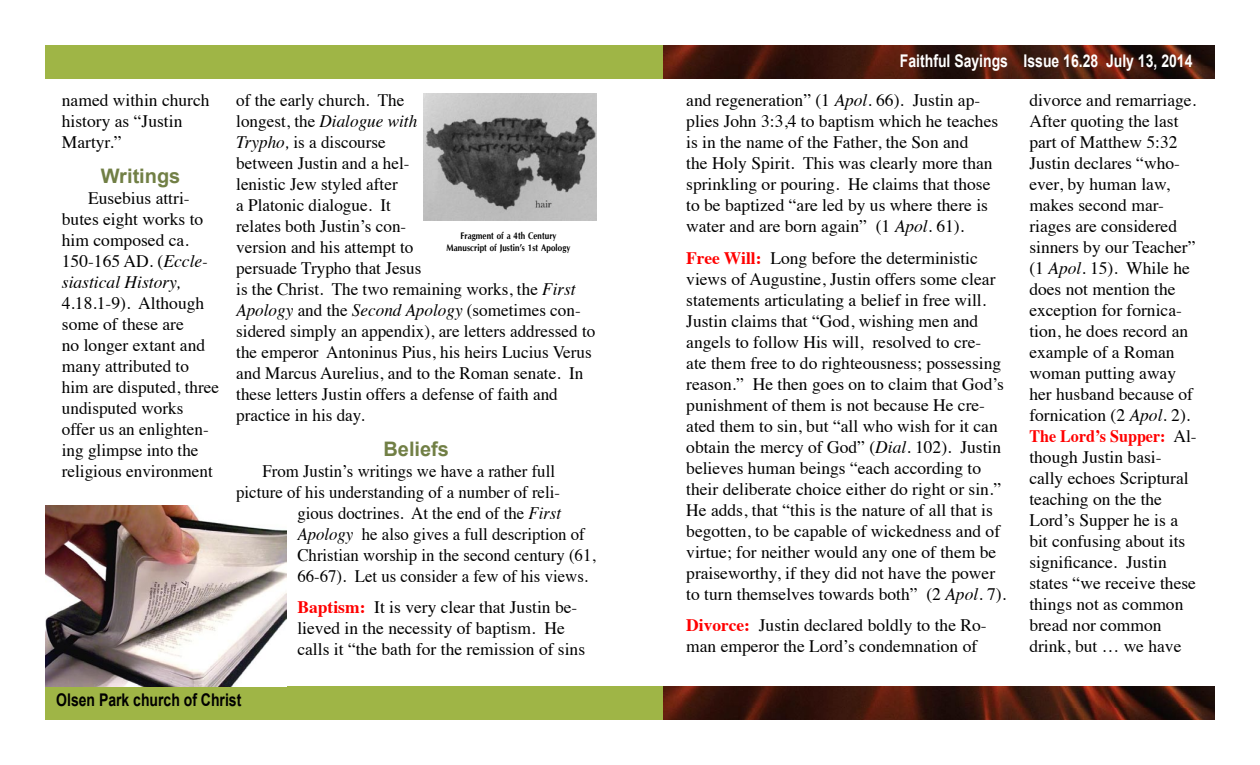
<style>
.page{position:relative;width:1260px;height:765px;background:#fff}
.page>*{position:absolute;margin:0;border:0;box-sizing:border-box;transform-origin:0 0}
.t1{font:700 20px "Arial";color:#717f45}
.t2{font:17.5px/21px "Times";color:#000}
.t3{font:17.5px "Times";color:#000;scale:.96 1}
.t4{font:700 17.5px "Arial";color:#fff;scale:.8 1}
.t5{font:700 17.5px "Arial";color:#000;scale:.8 1}
.t6{font:700 10px/12px "Optane";color:#000;text-align:center;scale:.82 1}
.s1{font-style:italic}
.s2{font-weight:700;color:#f00}
</style>
<div class="page">
<div style="left:45px;top:45px;width:630px;height:34px;background:#9fb546"></div>
<div style="left:45px;top:686px;width:630px;height:34px;background:#9fb546"></div>
<img style="left:664px;top:686px;width:551px;height:34px">
<img style="left:664px;top:45px;width:551px;height:34px">
<img style="left:45px;top:505px;width:241px;height:181px">
<img style="left:423px;top:93px;width:173px;height:128px">
<p class="t2" style="left:62px;top:88px;width:149px">named within church history as “Justin<br>Martyr.”</p>
<p class="t1" style="left:101px;top:162px;width:81px">Writings</p>
<p class="t2" style="left:62px;top:186px;width:148px;text-indent:26px">Eusebius attri&shy;butes eight works to him composed ca.<br>150-165 AD. (<span class="s1">Eccle&shy;siastical History,</span></p>
<p class="t2" style="left:62px;top:291px;width:159px">4.18.1-9). Although some of these are<br>no longer extant and many attributed to him are disputed, three undisputed works offer us an enlighten&shy;ing glimpse into the religious environment</p>
<p class="t2" style="left:236px;top:88px;width:361px">of the early church. The<br>longest, the <span class="s1">Dialogue with<br>Trypho,</span> is a discourse<br>between Justin and a hel-<br>lenistic Jew styled after<br>a Platonic dialogue. It<br>relates both Justin’s con-<br>version and his attempt to<br>persuade Trypho that Jesus<br>is the Christ. The two remaining works, the <span class="s1">First Apology</span> and the <span class="s1">Second Apology</span> (sometimes con&shy;sidered simply an appendix), are letters addressed to the emperor Antoninus Pius, his heirs Lucius Verus and Marcus Aurelius, and to the Roman senate. In these letters Justin offers a defense of faith and practice in his day.</p>
<p class="t1" style="left:383px;top:435px;width:67px">Beliefs</p>
<p class="t3" style="left:262px;top:454px;width:306px">From Justin’s writings we have a rather full</p>
<p class="t3" style="left:236px;top:475px;width:339px">picture of his understanding of a number of reli-</p>
<p class="t3" style="left:297px;top:496px;width:276px">gious doctrines. At the end of the <span class="s1">First</span></p>
<p class="t3" style="left:297px;top:517px;width:301px"><span class="s1">Apology</span> he also gives a full description of</p>
<p class="t3" style="left:297px;top:538px;width:312px">Christian worship in the second century (61,</p>
<p class="t3" style="left:297px;top:559px;width:304px">66-67). Let us consider a few of his views.</p>
<p class="t2" style="left:297px;top:595px;width:289px"><span class="s2">Baptism:</span> It is very clear that Justin be&shy;lieved in the necessity of baptism. He calls it “the bath for the remission of sins</p>
<p class="t6" style="left:447px;top:230px;width:153px">Fragment of a 4th Century<br>Manuscript of Justin’s 1st Apology</p>
<p class="t5" style="left:56px;top:688px;width:233px">Olsen Park church of Christ</p>
<p class="t4" style="left:900px;top:49px;width:367px">Faithful Sayings Issue 16.28 July 13, 2014</p>
<p class="t2" style="left:686px;top:88px;width:314px">and regeneration” (1 <span class="s1">Apol.</span> 66). Justin ap&shy;plies John 3:3,4 to baptism which he teaches is in the name of the Father, the Son and<br>the Holy Spirit. This was clearly more than sprinkling or pouring. He claims that those to be baptized “are led by us where there is water and are born again” (1 <span class="s1">Apol.</span> 61).</p>
<p class="t2" style="left:686px;top:246px;width:321px"><span class="s2">Free Will:</span> Long before the deterministic views of Augustine, Justin offers some clear statements articulating a belief in free will.<br>Justin claims that “God, wishing men and angels to follow His will, resolved to cre-<br>ate them free to do righteousness; possessing reason.” He then goes on to claim that God’s punishment of them is not because He cre&shy;ated them to sin, but “all who wish for it can obtain the mercy of God” (<span class="s1">Dial.</span> 102). Justin believes human beings “each according to their deliberate choice either do right or sin.” He adds, that “this is the nature of all that is begotten, to be capable of wickedness and of virtue; for neither would any one of them be praiseworthy, if they did not have the power to turn themselves towards both” (2 <span class="s1">Apol.</span> 7).</p>
<p class="t2" style="left:686px;top:613px;width:302px"><span class="s2">Divorce:</span> Justin declared boldly to the Ro&shy;man emperor the Lord’s condemnation of</p>
<p class="t2" style="left:1029px;top:88px;width:169px">divorce and remarriage.<br>After quoting the last part of Matthew 5:32<br>Justin declares “who&shy;ever, by human law, makes second mar&shy;riages are considered sinners by our Teacher” (1 <span class="s1">Apol.</span> 15). While he does not mention the exception for fornica&shy;tion, he does record an example of a Roman woman putting away her husband because of fornication (2 <span class="s1">Apol.</span> 2).<br><span class="s2">The Lord’s Supper:</span> Al&shy;though Justin basi&shy;cally echoes Scriptural teaching on the the<br>Lord’s Supper he is a bit confusing about its significance. Justin states “we receive these things not as common bread nor common drink, but … we have</p>
</div>
